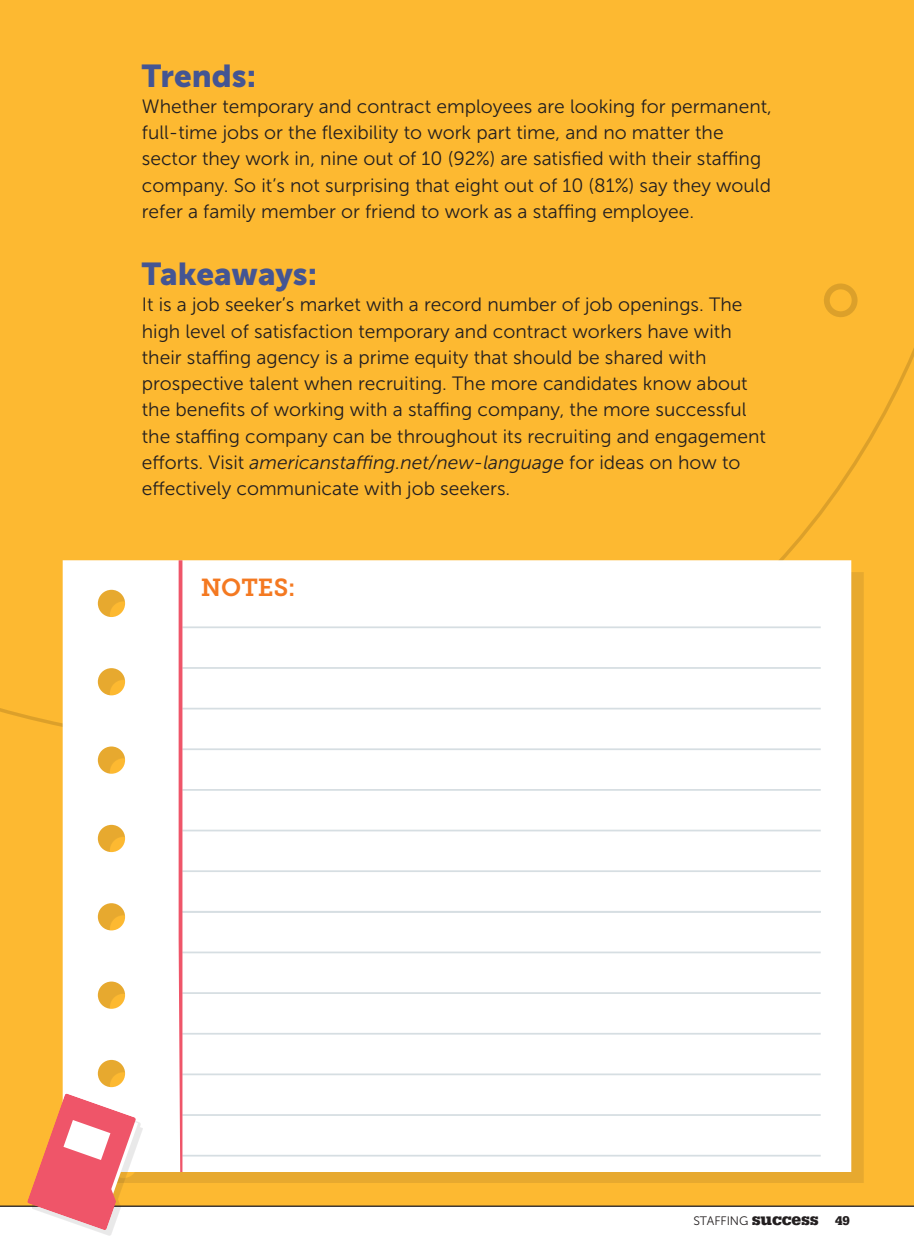
<style>
.page{position:relative;width:914px;height:1260px;background:#fff}
.page>*{position:absolute;margin:0;border:0;box-sizing:border-box;transform-origin:0 0}
._2022_Trends{font:31.5px "Museo Sans 900";color:#445593}
._2022_Notes{font:24.5px "Museo Slab 700";color:#f47921}
._2022_Body{font:19.25px/26.2px "Museo Sans 300";color:#231f20}
.t1{font:12.25px "Museo Sans 300";letter-spacing:-.01em;color:#231f20}
.s1{font-style:italic}
.s2{font-family:"Serifa";font-weight:700;font-size:17.68px}
.s3{font-family:"Serifa";font-weight:700;font-size:13.12px}
</style>
<div class="page">
<div style="left:0;top:0;width:914px;height:1206px;background:#fdb931"></div>
<div style="left:75px;top:572px;width:788px;height:611px;background:#231f20;opacity:.1"></div>
<div style="left:63px;top:560px;width:788px;height:611px;background:#fff"></div>
<hr style="left:182px;top:626px;width:638px;height:2px;background:#d6dee2">
<hr style="left:182px;top:667px;width:638px;height:2px;background:#d6dee2">
<hr style="left:182px;top:708px;width:638px;height:1px;background:#d6dee2">
<hr style="left:182px;top:748px;width:638px;height:2px;background:#d6dee2">
<hr style="left:182px;top:789px;width:638px;height:2px;background:#d6dee2">
<hr style="left:182px;top:830px;width:638px;height:1px;background:#d6dee2">
<hr style="left:182px;top:870px;width:638px;height:2px;background:#d6dee2">
<hr style="left:182px;top:911px;width:638px;height:2px;background:#d6dee2">
<hr style="left:182px;top:952px;width:638px;height:1px;background:#d6dee2">
<hr style="left:182px;top:992px;width:638px;height:2px;background:#d6dee2">
<hr style="left:182px;top:1033px;width:638px;height:2px;background:#d6dee2">
<hr style="left:182px;top:1074px;width:638px;height:1px;background:#d6dee2">
<hr style="left:182px;top:1114px;width:638px;height:2px;background:#d6dee2">
<hr style="left:182px;top:1155px;width:638px;height:2px;background:#d6dee2">
<svg style="left:179px;top:560px;width:3px;height:611px;background:#ef5e71"></svg>
<hr style="left:0;top:1206px;width:914px;height:1px;background:#231f20">
<div style="left:823px;top:283px;width:35px;height:35px;border:6px solid #231f20;border-radius:50%"></div>
<div style="left:32px;top:1099px;width:110px;height:137px;background:#231f20;opacity:.1"></div>
<svg style="left:27px;top:1093px;width:111px;height:137px"></svg>
<p class="_2022_Trends" style="left:142px;top:58px;width:116px">Trends:</p>
<p class="_2022_Body" style="left:142px;top:93px;width:631px">Whether temporary and contract employees are looking for permanent, full-time jobs or the flexibility to work part time, and no matter the sector they work in, nine out of 10 (92%) are satisfied with their staffing company. So it’s not surprising that eight out of 10 (81%) say they would refer a family member or friend to work as a staffing employee.</p>
<p class="_2022_Trends" style="left:142px;top:256px;width:177px">Takeaways:</p>
<p class="_2022_Body" style="left:142px;top:292px;width:625px">It is a job seeker’s market with a record number of job openings. The high level of satisfaction temporary and contract workers have with their staffing agency is a prime equity that should be shared with prospective talent when recruiting. The more candidates know about the benefits of working with a staffing company, the more successful the staffing company can be throughout its recruiting and engagement efforts. Visit <span class="s1">americanstaffing.net/new-language</span> for ideas on how to effectively communicate with job seekers.</p>
<p class="_2022_Notes" style="left:201px;top:574px;width:96px">NOTES:</p>
<p class="t1" style="left:693px;top:1214px;width:158px">STAFFING <span class="s2">success</span> <span class="s3">49</span></p>
</div>
